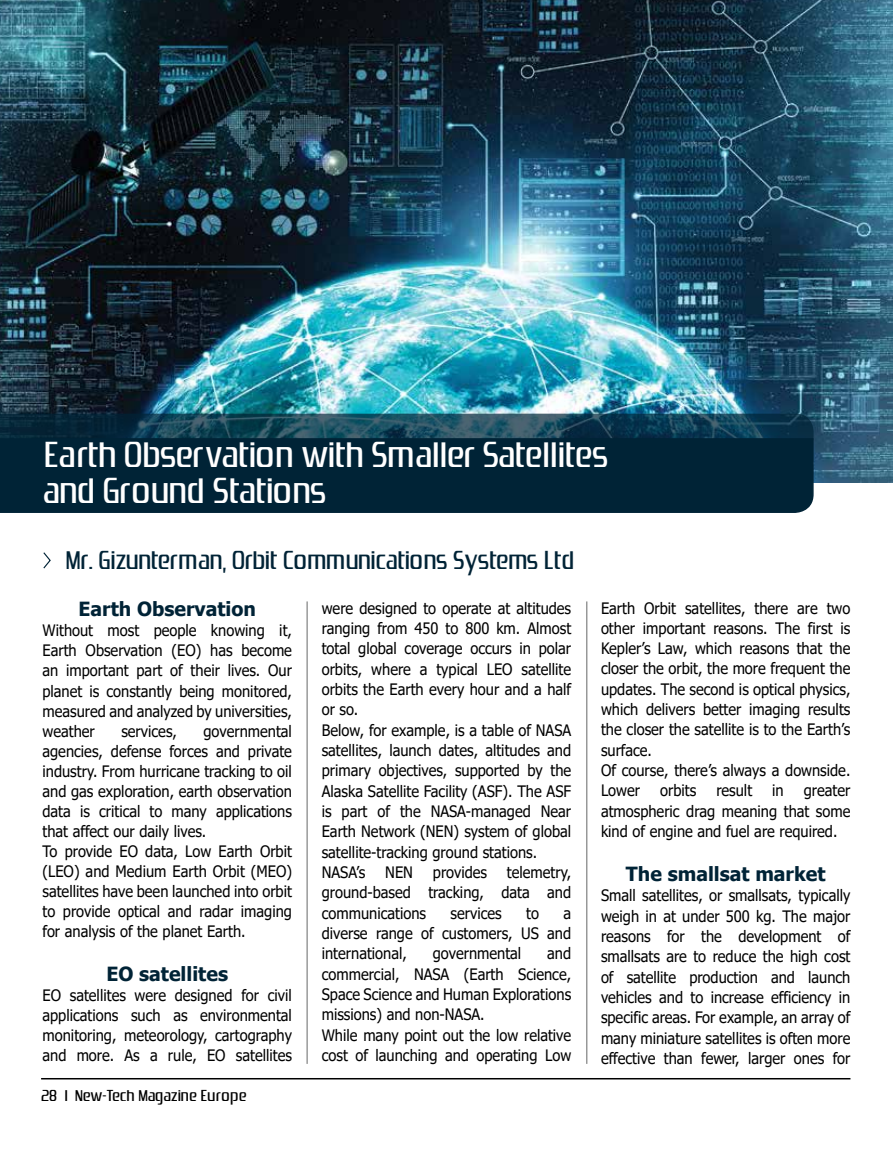
<style>
.page{position:relative;width:893px;height:1149px;background:#fff}
.page>*{position:absolute;margin:0;border:0;box-sizing:border-box;transform-origin:0 0}
.t1{font:37.5px/36px "Zrnic";color:#fff}
.t2{font:27px "Zrnic";color:#002336}
.t3{font:700 19.5px "Tahoma";color:#002336}
.t4{font:16.5px "Zrnic";color:#000}
.t5{font:15.75px/20.2px "Tahoma";color:#000;text-align:justify;scale:.93 1}
</style>
<div class="page">
<hr style="left:587px;top:601px;width:1px;height:462px;background:#666767">
<hr style="left:307px;top:601px;width:1px;height:462px;background:#666767">
<img style="left:0;top:0;width:880px;height:482px">
<div style="left:0;top:453px;width:814px;height:60px;background:#002336"></div>
<svg style="left:0;top:413px;width:814px;height:40px"></svg>
<svg style="left:43px;top:552px;width:8px;height:17px"></svg>
<img style="left:880px;top:0;width:13px;height:482px">
<hr style="left:41px;top:1077px;width:809px;height:2px;background:#000">
<p class="t1" style="left:43px;top:438px;width:566px">Earth Observation with Smaller Satellites and Ground Stations</p>
<p class="t2" style="left:65px;top:547px;width:511px">Mr. Gizunterman, Orbit Communications Systems Ltd</p>
<p class="t5" style="left:322px;top:598px;width:270px;text-align:left">were designed to operate at altitudes ranging from 450 to 800 km. Almost total global coverage occurs in polar orbits, where a typical LEO satellite orbits the Earth every hour and a half or so.<br>Below, for example, is a table of NASA satellites, launch dates, altitudes and primary objectives, supported by the<br>Alaska Satellite Facility (ASF). The ASF is part of the NASA-managed Near<br>Earth Network (NEN) system of global satellite-tracking ground stations.<br>NASA’s</p>
<p class="t3" style="left:79px;top:595px;width:179px">Earth Observation</p>
<p class="t5" style="left:43px;top:621px;width:270px">Without most people knowing it, Earth Observation (EO) has become an important part of their lives. Our planet is constantly being monitored, measured and analyzed by universities, weather</p>
<p class="t5" style="left:43px;top:721px;width:270px;text-align:left;text-indent:161px">governmental agencies, defense forces and private industry. From hurricane tracking to oil and gas exploration, earth observation data is critical to many applications that affect our daily lives.<br>To provide EO data, Low Earth Orbit (LEO) and Medium Earth Orbit (MEO) satellites have been launched into orbit to provide optical and radar imaging for analysis of the planet Earth.</p>
<p class="t3" style="left:107px;top:959px;width:123px">EO satellites</p>
<p class="t5" style="left:43px;top:985px;width:270px">EO satellites were designed for civil applications such as environmental monitoring, meteorology, cartography and more. As a rule, EO satellites</p>
<p class="t5" style="left:121px;top:721px;width:61px">services,</p>
<p class="t5" style="left:322px;top:862px;width:270px;text-indent:185px">telemetry, ground-based tracking, data and communications</p>
<p class="t5" style="left:385px;top:862px;width:31px">NEN</p>
<p class="t5" style="left:433px;top:862px;width:60px">provides</p>
<p class="t5" style="left:451px;top:903px;width:56px">services</p>
<p class="t5" style="left:526px;top:903px;width:15px">to</p>
<p class="t5" style="left:322px;top:903px;width:270px;text-indent:242px">a diverse range of customers, US and international,</p>
<p class="t5" style="left:322px;top:943px;width:270px;text-align:left;text-indent:226px">and commercial, NASA (Earth Science,<br>Space Science and Human Explorations missions) and non-NASA.<br>While many point out the low relative cost of launching and operating Low</p>
<p class="t5" style="left:433px;top:943px;width:97px">governmental</p>
<p class="t4" style="left:41px;top:1087px;width:207px">28 l New-Tech Magazine Europe</p>
<p class="t5" style="left:601px;top:598px;width:270px;text-align:left">Earth Orbit satellites, there are two other important reasons. The first is<br>Kepler’s Law, which reasons that the closer the orbit, the more frequent the updates. The second is optical physics, which delivers better imaging results the closer the satellite is to the Earth’s surface.<br>Of course, there’s always a downside.<br>Lower</p>
<p class="t5" style="left:660px;top:781px;width:40px">orbits</p>
<p class="t5" style="left:716px;top:781px;width:40px">result</p>
<p class="t5" style="left:772px;top:781px;width:14px">in</p>
<p class="t5" style="left:601px;top:781px;width:270px;text-indent:203px">greater atmospheric drag meaning that some kind of engine and fuel are required.</p>
<p class="t3" style="left:626px;top:860px;width:201px">The smallsat market</p>
<p class="t5" style="left:601px;top:886px;width:270px">Small satellites, or smallsats, typically weigh in at under 500 kg. The major reasons for the development of smallsats are to reduce the high cost of satellite production and launch vehicles and to increase efficiency in specific areas. For example, an array of many miniature satellites is often more effective than fewer, larger ones for</p>
</div>
